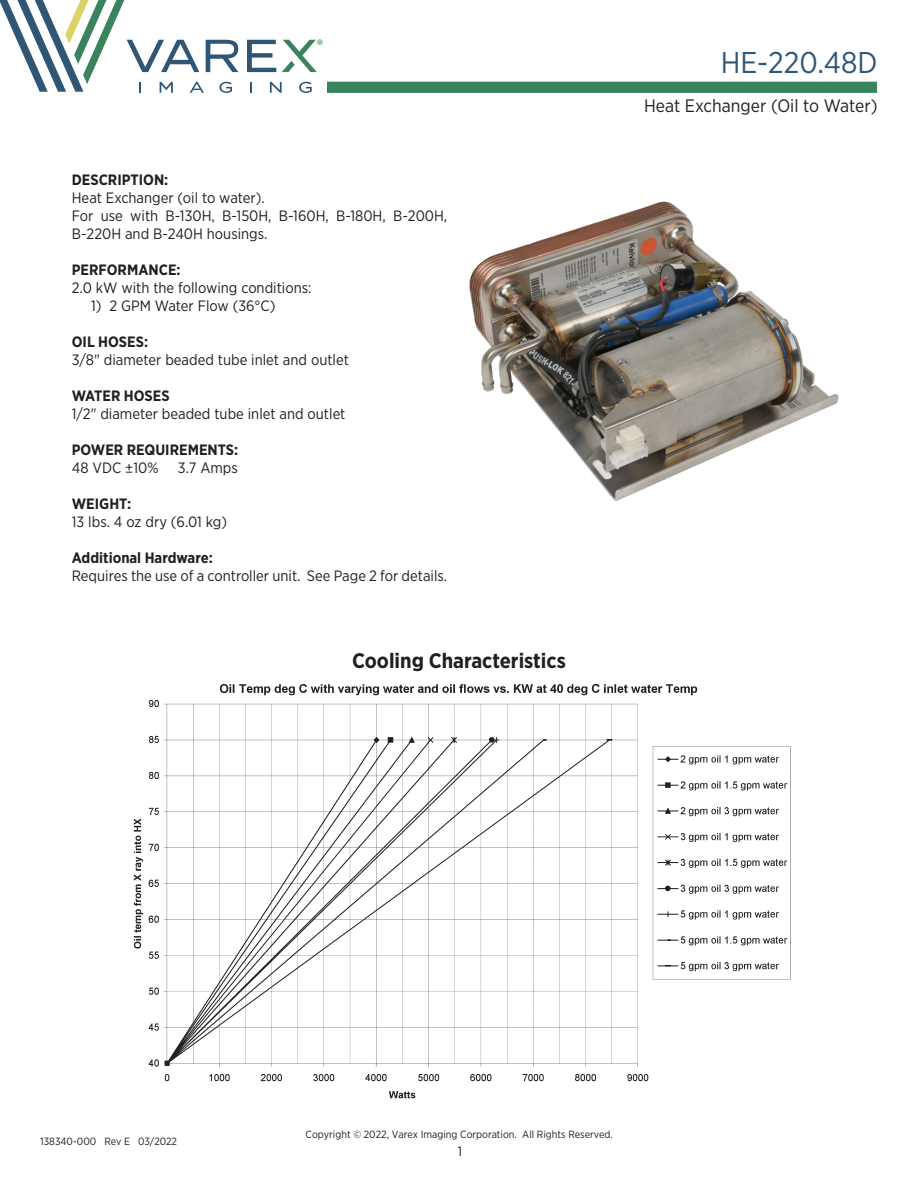
<style>
.page{position:relative;width:918px;height:1188px;background:#fff}
.page>*{position:absolute;margin:0;border:0;box-sizing:border-box;transform-origin:0 0}
.t1{font:30px "Gotham Narrow";color:#305676}
.t2{font:700 21px "Gotham Narrow";color:#231f20}
.t3{font:18px "Gotham Narrow";color:#231f20}
.Product_Description{font:15px/18px "Gotham Narrow";color:#231f20}
.Product_Description-2{font:700 15px "Gotham Narrow";color:#231f20}
.t4{font:13.5px "Gotham Narrow";color:#231f20}
.t5{font:12.3px "Neutraface Text Book Alt";color:#0a8348}
.t6{font:10.5px "Gotham Narrow";color:#231f20}
</style>
<div class="page">
<div style="left:327px;top:82px;width:550px;height:11px;background:#39835d"></div>
<svg style="left:0;top:0;width:317px;height:93px"></svg>
<img style="left:469px;top:201px;width:370px;height:300px">
<img style="left:133px;top:683px;width:658px;height:416px">
<p class="t5" style="left:317px;top:36px;width:8px">®</p>
<p class="Product_Description-2" style="left:72px;top:170px;width:98px">DESCRIPTION:</p>
<p class="Product_Description" style="left:72px;top:188px;width:194px">Heat Exchanger (oil to water).</p>
<p class="Product_Description" style="left:72px;top:206px;width:377px">For use with B-130H, B-150H, B-160H, B-180H, B-200H,<br>B-220H and B-240H housings.</p>
<p class="Product_Description-2" style="left:72px;top:260px;width:110px">PERFORMANCE:</p>
<p class="Product_Description" style="left:72px;top:278px;width:241px">2.0 kW with the following conditions:</p>
<p class="Product_Description" style="left:91px;top:296px;width:186px">1) 2 GPM Water Flow (36°C)</p>
<p class="Product_Description-2" style="left:72px;top:332px;width:78px">OIL HOSES:</p>
<p class="Product_Description" style="left:72px;top:350px;width:279px">3/8" diameter beaded tube inlet and outlet</p>
<p class="Product_Description-2" style="left:72px;top:386px;width:99px">WATER HOSES</p>
<p class="Product_Description" style="left:72px;top:404px;width:275px">1/2" diameter beaded tube inlet and outlet</p>
<p class="Product_Description-2" style="left:72px;top:440px;width:168px">POWER REQUIREMENTS:</p>
<p class="Product_Description" style="left:72px;top:458px;width:88px">48 VDC ±10%</p>
<p class="Product_Description" style="left:178px;top:458px;width:62px">3.7 Amps</p>
<p class="Product_Description-2" style="left:72px;top:494px;width:61px">WEIGHT:</p>
<p class="Product_Description" style="left:72px;top:512px;width:157px">13 lbs. 4 oz dry (6.01 kg)</p>
<p class="Product_Description-2" style="left:72px;top:548px;width:142px">Additional Hardware:</p>
<p class="Product_Description" style="left:72px;top:566px;width:377px">Requires the use of a controller unit. See Page 2 for details.</p>
<p class="t2" style="left:352px;top:648px;width:215px">Cooling Characteristics</p>
<h1 class="t1" style="left:721px;top:44px;width:158px">HE-220.48D</h1>
<p class="t3" style="left:644px;top:94px;width:235px">Heat Exchanger (Oil to Water)</p>
<p class="t6" style="left:40px;top:1135px;width:138px">138340-000 Rev E 03/2022</p>
<p class="t6" style="left:306px;top:1127px;width:309px">Copyright © 2022, Varex Imaging Corporation. All Rights Reserved.</p>
<p class="t4" style="left:458px;top:1142px;width:6px">1</p>
</div>
